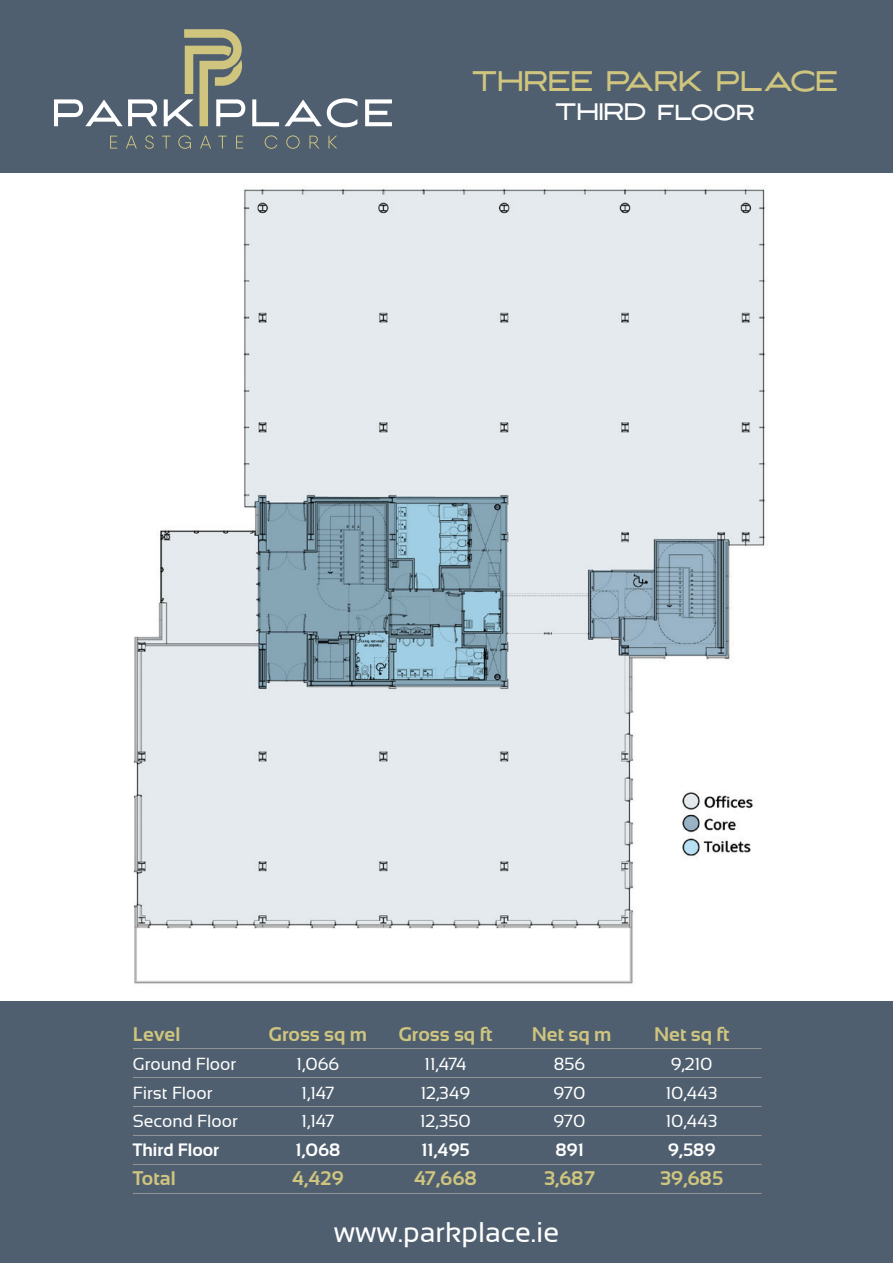
<style>
.page{position:relative;width:893px;height:1263px;background:#4f5f6f}
.page>*{position:absolute;margin:0;border:0;box-sizing:border-box;transform-origin:0 0}
.t1{font:28.5px "Sansation";color:#fff}
.t2{font:28.5px "Maverix";color:#cfc57f}
.t3{font:24px "Maverix";color:#fff}
.t4{font:700 19.8px "Sansation";color:#cfc57f}
.t5{font:700 18px "Sansation";color:#fff}
.t6{font:17.55px "Sansation";color:#fff}
</style>
<div class="page">
<div style="left:0;top:174px;width:893px;height:827px;background:#fff"></div>
<svg style="left:110px;top:135px;width:227px;height:14px"></svg>
<svg style="left:54px;top:29px;width:338px;height:98px"></svg>
<hr style="left:133px;top:1048px;width:629px;height:1px;background:#939598">
<hr style="left:133px;top:1077px;width:629px;height:1px;background:#939598">
<hr style="left:133px;top:1106px;width:629px;height:1px;background:#939598">
<hr style="left:133px;top:1135px;width:629px;height:1px;background:#939598">
<hr style="left:133px;top:1164px;width:629px;height:1px;background:#939598">
<hr style="left:133px;top:1193px;width:629px;height:1px;background:#939598">
<img style="left:133px;top:189px;width:633px;height:795px">
<h1 class="t2" style="left:471px;top:60px;width:368px">THREE PARK PLACE</h1>
<h2 class="t3" style="left:555px;top:94px;width:201px">THIRD FLOOR</h2>
<p class="t4" style="left:133px;top:1022px;width:49px">Level</p>
<p class="t4" style="left:269px;top:1022px;width:100px">Gross sq m</p>
<p class="t4" style="left:398px;top:1022px;width:96px">Gross sq ft</p>
<p class="t4" style="left:532px;top:1022px;width:81px">Net sq m</p>
<p class="t4" style="left:654px;top:1022px;width:77px">Net sq ft</p>
<p class="t6" style="left:133px;top:1054px;width:105px">Ground Floor</p>
<p class="t6" style="left:297px;top:1054px;width:44px">1,066</p>
<p class="t6" style="left:425px;top:1054px;width:43px">11,474</p>
<p class="t6" style="left:554px;top:1054px;width:33px">856</p>
<p class="t6" style="left:671px;top:1054px;width:43px">9,210</p>
<p class="t6" style="left:133px;top:1082px;width:81px">First Floor</p>
<p class="t6" style="left:301px;top:1082px;width:34px">1,147</p>
<p class="t6" style="left:421px;top:1082px;width:51px">12,349</p>
<p class="t6" style="left:553px;top:1082px;width:34px">970</p>
<p class="t6" style="left:666px;top:1082px;width:53px">10,443</p>
<p class="t6" style="left:133px;top:1111px;width:107px">Second Floor</p>
<p class="t6" style="left:301px;top:1111px;width:34px">1,147</p>
<p class="t6" style="left:420px;top:1111px;width:52px">12,350</p>
<p class="t6" style="left:553px;top:1111px;width:34px">970</p>
<p class="t6" style="left:666px;top:1111px;width:53px">10,443</p>
<p class="t5" style="left:133px;top:1140px;width:88px">Third Floor</p>
<p class="t5" style="left:295px;top:1140px;width:47px">1,068</p>
<p class="t5" style="left:421px;top:1140px;width:50px">11,495</p>
<p class="t5" style="left:555px;top:1140px;width:30px">891</p>
<p class="t5" style="left:668px;top:1140px;width:49px">9,589</p>
<p class="t4" style="left:133px;top:1167px;width:44px">Total</p>
<p class="t4" style="left:292px;top:1167px;width:53px">4,429</p>
<p class="t4" style="left:414px;top:1167px;width:64px">47,668</p>
<p class="t4" style="left:544px;top:1167px;width:52px">3,687</p>
<p class="t4" style="left:660px;top:1167px;width:65px">39,685</p>
<h1 class="t1" style="left:334px;top:1216px;width:227px">www.parkplace.ie</h1>
</div>
